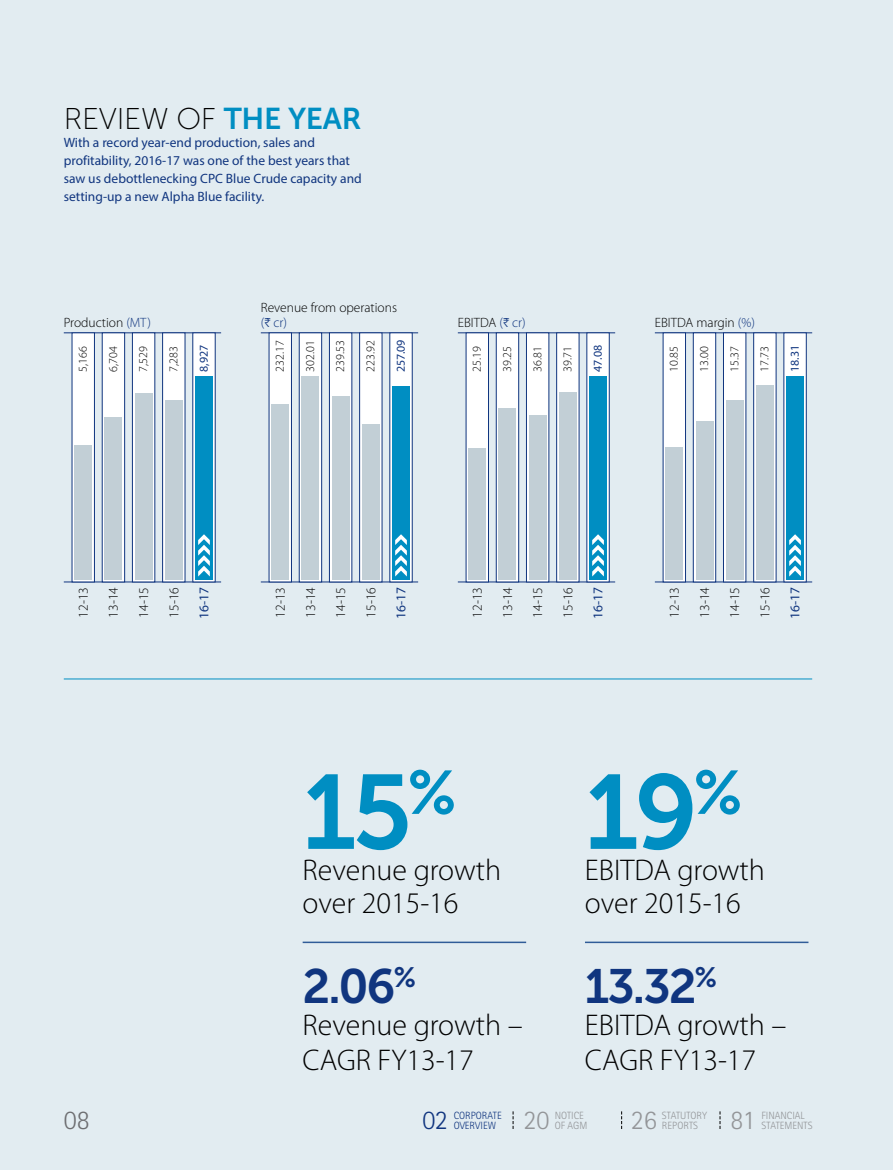
<style>
.page{position:relative;width:893px;height:1170px;background:#fff}
.page>*{position:absolute;margin:0;border:0;box-sizing:border-box;transform-origin:0 0}
.t1{font:105px "Museo Sans 700";color:#008ec2}
.t2{font:48px "Museo Sans 700";color:#10357f}
.t3{font:300 30px/33px "Myriad Pro";color:#000}
.t4{font:30px "Museo Sans 100";color:#000}
.t5{font:300 27px "Rotis Sans Serif Std";color:#939598}
.t6{font:300 27px "Rotis Sans Serif Std";color:#6d6e71}
.t7{font:300 27px "Rotis Sans Serif Std";color:#10357f}
.t8{font:13.5px/18px "Myriad Pro";color:#10357f}
.t9{font:300 13.5px/15px "Myriad Pro";color:#000}
.t10{font:300 12px "Myriad Pro";color:#000}
.t11{font:12px "Myriad Pro";color:#10357f}
.t12{font:300 10.5px/10.2px "Rotis Sans Serif Std";color:#939598}
.t13{font:300 10.5px/10.2px "Rotis Sans Serif Std";color:#10357f}
.s1{font-family:"Museo Sans 700";color:#008ec2}
.s2{color:#10357f}
.s3{font-family:"ITF Rupee";font-weight:400;color:#10357f}
</style>
<div class="page">
<div style="left:0;top:0;width:893px;height:1169px;background:#e2ecf1"></div>
<hr style="left:303px;top:941px;width:223px;height:2px;background:#305c98">
<hr style="left:585px;top:941px;width:223px;height:2px;background:#305c98">
<hr style="left:64px;top:678px;width:748px;height:1px;background:#008ec2">
<hr style="left:64px;top:332px;width:157px;height:1px;background:#10357f">
<hr style="left:64px;top:581px;width:157px;height:1px;background:#10357f">
<div style="left:72px;top:332px;width:23px;height:250px;background:#fff;border:1px solid #10357f"></div>
<div style="left:74px;top:445px;width:18px;height:134px;background:#c2cfd6"></div>
<div style="left:102px;top:332px;width:23px;height:250px;background:#fff;border:1px solid #10357f"></div>
<div style="left:105px;top:417px;width:17px;height:162px;background:#c2cfd6"></div>
<div style="left:132px;top:332px;width:23px;height:250px;background:#fff;border:1px solid #10357f"></div>
<div style="left:135px;top:393px;width:17px;height:186px;background:#c2cfd6"></div>
<div style="left:162px;top:332px;width:23px;height:250px;background:#fff;border:1px solid #10357f"></div>
<div style="left:165px;top:400px;width:18px;height:179px;background:#c2cfd6"></div>
<svg style="left:192px;top:332px;width:24px;height:250px;background:#c4cee0"></svg>
<div style="left:195px;top:376px;width:18px;height:203px;background:#008ec2"></div>
<svg style="left:198px;top:534px;width:12px;height:42px"></svg>
<hr style="left:261px;top:332px;width:157px;height:1px;background:#10357f">
<hr style="left:261px;top:581px;width:157px;height:1px;background:#10357f">
<div style="left:269px;top:332px;width:23px;height:250px;background:#fff;border:1px solid #10357f"></div>
<div style="left:271px;top:404px;width:18px;height:175px;background:#c2cfd6"></div>
<svg style="left:299px;top:332px;width:23px;height:250px;background:#cbd4e2"></svg>
<div style="left:302px;top:376px;width:17px;height:203px;background:#c2cfd6"></div>
<div style="left:329px;top:332px;width:23px;height:250px;background:#fff;border:1px solid #10357f"></div>
<div style="left:332px;top:396px;width:17px;height:183px;background:#c2cfd6"></div>
<div style="left:359px;top:332px;width:23px;height:250px;background:#fff;border:1px solid #10357f"></div>
<div style="left:362px;top:424px;width:18px;height:155px;background:#c2cfd6"></div>
<div style="left:389px;top:332px;width:24px;height:250px;background:#fff;border:1px solid #10357f"></div>
<div style="left:392px;top:386px;width:18px;height:193px;background:#008ec2"></div>
<svg style="left:395px;top:534px;width:12px;height:42px"></svg>
<hr style="left:458px;top:332px;width:157px;height:1px;background:#10357f">
<hr style="left:458px;top:581px;width:157px;height:1px;background:#10357f">
<div style="left:466px;top:332px;width:23px;height:250px;background:#fff;border:1px solid #10357f"></div>
<div style="left:468px;top:448px;width:18px;height:131px;background:#c2cfd6"></div>
<div style="left:496px;top:332px;width:23px;height:250px;background:#fff;border:1px solid #10357f"></div>
<div style="left:499px;top:408px;width:17px;height:171px;background:#c2cfd6"></div>
<div style="left:526px;top:332px;width:23px;height:250px;background:#fff;border:1px solid #10357f"></div>
<div style="left:529px;top:415px;width:17px;height:164px;background:#c2cfd6"></div>
<div style="left:556px;top:332px;width:23px;height:250px;background:#fff;border:1px solid #10357f"></div>
<div style="left:559px;top:392px;width:18px;height:187px;background:#c2cfd6"></div>
<div style="left:586px;top:332px;width:24px;height:250px;background:#fff;border:1px solid #10357f"></div>
<div style="left:589px;top:376px;width:18px;height:203px;background:#008ec2"></div>
<svg style="left:592px;top:534px;width:12px;height:42px"></svg>
<hr style="left:655px;top:332px;width:157px;height:1px;background:#10357f">
<hr style="left:655px;top:581px;width:157px;height:1px;background:#10357f">
<div style="left:663px;top:332px;width:23px;height:250px;background:#fff;border:1px solid #10357f"></div>
<div style="left:665px;top:447px;width:18px;height:132px;background:#c2cfd6"></div>
<div style="left:693px;top:332px;width:23px;height:250px;background:#fff;border:1px solid #10357f"></div>
<div style="left:696px;top:421px;width:17px;height:158px;background:#c2cfd6"></div>
<div style="left:723px;top:332px;width:23px;height:250px;background:#fff;border:1px solid #10357f"></div>
<div style="left:726px;top:400px;width:17px;height:179px;background:#c2cfd6"></div>
<div style="left:753px;top:332px;width:23px;height:250px;background:#fff;border:1px solid #10357f"></div>
<div style="left:756px;top:385px;width:18px;height:194px;background:#c2cfd6"></div>
<div style="left:783px;top:332px;width:24px;height:250px;background:#fff;border:1px solid #10357f"></div>
<div style="left:786px;top:376px;width:18px;height:203px;background:#008ec2"></div>
<svg style="left:789px;top:534px;width:12px;height:42px"></svg>
<svg style="left:513px;top:1111px;width:1px;height:17px"></svg>
<svg style="left:621px;top:1111px;width:1px;height:17px"></svg>
<svg style="left:720px;top:1111px;width:1px;height:17px"></svg>
<h3 class="t4" style="left:64px;top:103px;width:244px">REVIEWOF<span class="s1">THEYEAR</span></h3>
<p class="t8" style="left:64px;top:134px;width:299px">With a record year-end production, sales and profitability, 2016-17 was one of the best years that saw us debottlenecking CPC Blue Crude capacity and setting-up a new Alpha Blue facility.</p>
<p class="t9" style="left:64px;top:315px;width:89px">Production <span class="s2">(MT)</span></p>
<p class="t10" style="left:76px;top:372px;width:27px;rotate:-90deg">5,166</p>
<p class="t10" style="left:106px;top:372px;width:27px;rotate:-90deg">6,704</p>
<p class="t10" style="left:137px;top:372px;width:27px;rotate:-90deg">7,529</p>
<p class="t10" style="left:167px;top:372px;width:27px;rotate:-90deg">7,283</p>
<p class="t11" style="left:196px;top:372px;width:29px;rotate:-90deg">8,927</p>
<p class="t9" style="left:261px;top:300px;width:138px">Revenue from operations <span class="s2">(</span><span class="s3">H</span> <span class="s2">cr)</span></p>
<p class="t10" style="left:273px;top:372px;width:33px;rotate:-90deg">232.17</p>
<p class="t10" style="left:304px;top:372px;width:33px;rotate:-90deg">302.01</p>
<p class="t10" style="left:334px;top:372px;width:33px;rotate:-90deg">239.53</p>
<p class="t10" style="left:364px;top:372px;width:33px;rotate:-90deg">223.92</p>
<p class="t11" style="left:393px;top:372px;width:34px;rotate:-90deg">257.09</p>
<p class="t9" style="left:458px;top:315px;width:69px">EBITDA <span class="s2">(</span><span class="s3">H</span> <span class="s2">cr)</span></p>
<p class="t10" style="left:470px;top:372px;width:27px;rotate:-90deg">25.19</p>
<p class="t10" style="left:501px;top:372px;width:27px;rotate:-90deg">39.25</p>
<p class="t10" style="left:531px;top:372px;width:27px;rotate:-90deg">36.81</p>
<p class="t10" style="left:561px;top:372px;width:27px;rotate:-90deg">39.71</p>
<p class="t11" style="left:590px;top:372px;width:29px;rotate:-90deg">47.08</p>
<p class="t9" style="left:655px;top:315px;width:102px">EBITDA margin <span class="s2">(%)</span></p>
<p class="t10" style="left:667px;top:372px;width:27px;rotate:-90deg">10.85</p>
<p class="t10" style="left:698px;top:372px;width:27px;rotate:-90deg">13.00</p>
<p class="t10" style="left:728px;top:372px;width:27px;rotate:-90deg">15.37</p>
<p class="t10" style="left:758px;top:372px;width:27px;rotate:-90deg">17.73</p>
<p class="t11" style="left:787px;top:372px;width:29px;rotate:-90deg">18.31</p>
<p class="t9" style="left:76px;top:617px;width:32px;rotate:-90deg">12-13</p>
<p class="t9" style="left:106px;top:617px;width:32px;rotate:-90deg">13-14</p>
<p class="t9" style="left:136px;top:617px;width:32px;rotate:-90deg">14-15</p>
<p class="t9" style="left:167px;top:617px;width:32px;rotate:-90deg">15-16</p>
<p class="t8" style="left:195px;top:619px;width:33px;rotate:-90deg">16-17</p>
<p class="t9" style="left:273px;top:617px;width:32px;rotate:-90deg">12-13</p>
<p class="t9" style="left:303px;top:617px;width:32px;rotate:-90deg">13-14</p>
<p class="t9" style="left:333px;top:617px;width:32px;rotate:-90deg">14-15</p>
<p class="t9" style="left:364px;top:617px;width:32px;rotate:-90deg">15-16</p>
<p class="t8" style="left:392px;top:619px;width:33px;rotate:-90deg">16-17</p>
<p class="t9" style="left:470px;top:617px;width:32px;rotate:-90deg">12-13</p>
<p class="t9" style="left:500px;top:617px;width:32px;rotate:-90deg">13-14</p>
<p class="t9" style="left:530px;top:617px;width:32px;rotate:-90deg">14-15</p>
<p class="t9" style="left:561px;top:617px;width:32px;rotate:-90deg">15-16</p>
<p class="t8" style="left:589px;top:619px;width:33px;rotate:-90deg">16-17</p>
<p class="t9" style="left:667px;top:617px;width:32px;rotate:-90deg">12-13</p>
<p class="t9" style="left:697px;top:617px;width:32px;rotate:-90deg">13-14</p>
<p class="t9" style="left:727px;top:617px;width:32px;rotate:-90deg">14-15</p>
<p class="t9" style="left:758px;top:617px;width:32px;rotate:-90deg">15-16</p>
<p class="t8" style="left:786px;top:619px;width:33px;rotate:-90deg">16-17</p>
<h1 class="t1" style="left:303px;top:754px;width:155px">15<sup>%</sup></h1>
<h3 class="t3" style="left:303px;top:853px;width:200px">Revenue growth over 2015-16</h3>
<h2 class="t2" style="left:303px;top:959px;width:115px">2.06<sup>%</sup></h2>
<h3 class="t3" style="left:303px;top:1007px;width:221px;line-height:35.5px">Revenue growth –<br>CAGR FY13-17</h3>
<h1 class="t1" style="left:585px;top:754px;width:159px">19<sup>%</sup></h1>
<h3 class="t3" style="left:585px;top:853px;width:181px">EBITDA growth over 2015-16</h3>
<h2 class="t2" style="left:585px;top:959px;width:134px">13.32<sup>%</sup></h2>
<h3 class="t3" style="left:585px;top:1007px;width:203px;line-height:35.5px">EBITDA growth –<br>CAGR FY13-17</h3>
<h3 class="t6" style="left:64px;top:1103px;width:27px">08</h3>
<h3 class="t5" style="left:524px;top:1103px;width:27px">20</h3>
<h3 class="t5" style="left:631px;top:1103px;width:27px">26</h3>
<p class="t12" style="left:662px;top:1109px;width:47px">STATUTORY<br>R EPORTS</p>
<p class="t13" style="left:454px;top:1109px;width:50px">CORPORATE<br>OVERVIEW</p>
<p class="t12" style="left:555px;top:1109px;width:34px">NOTICE<br>OF AGM</p>
<h3 class="t5" style="left:730px;top:1103px;width:26px">81</h3>
<p class="t12" style="left:762px;top:1109px;width:44px">FINAN CIAL</p>
<h3 class="t7" style="left:422px;top:1103px;width:27px">02</h3>
<p class="t12" style="left:762px;top:1120px;width:52px">STATEM ENTS</p>
</div>
